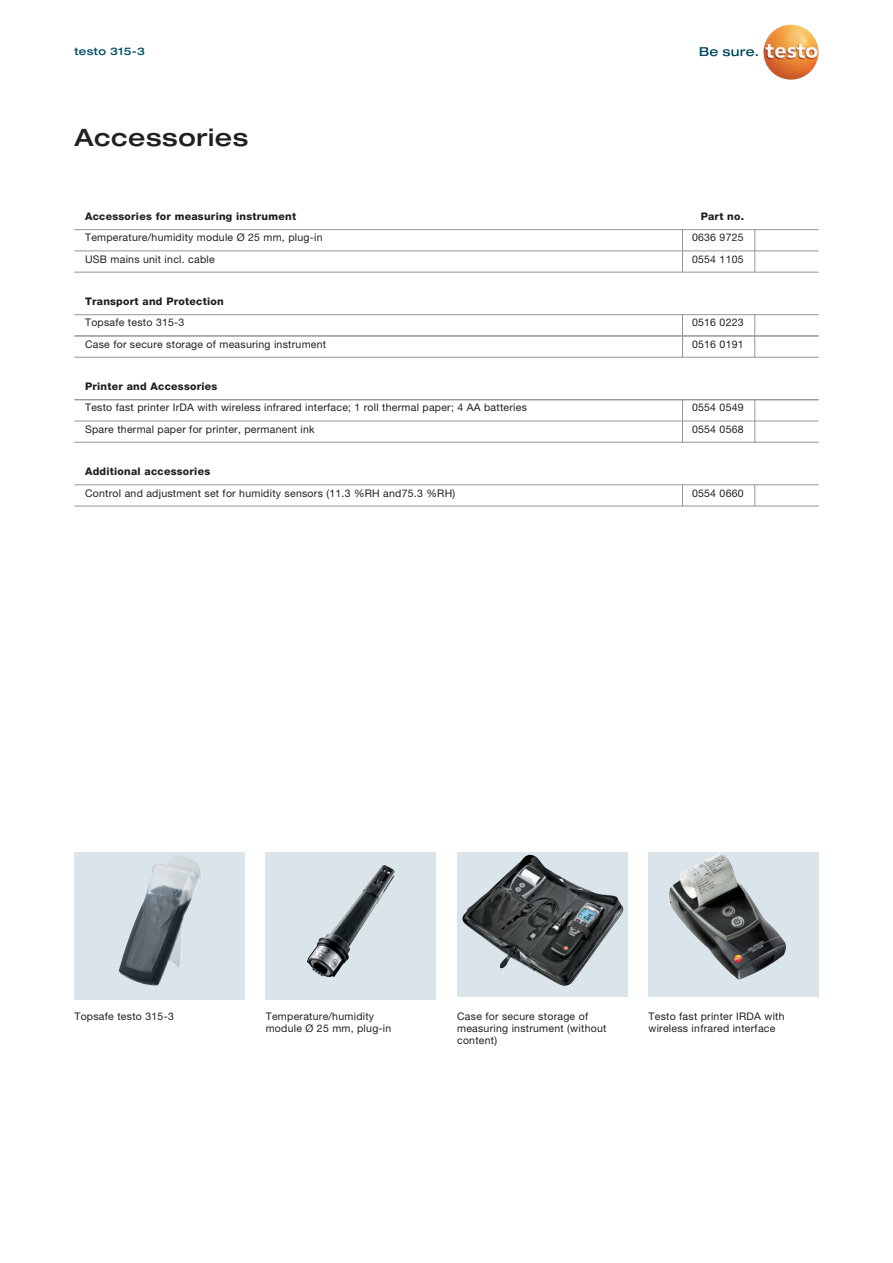
<style>
.page{position:relative;width:893px;height:1263px;background:#fff}
.page>*{position:absolute;margin:0;border:0;box-sizing:border-box;transform-origin:0 0}
.t1{font:500 expanded 24px "Helvetica Neue LTW1 G";letter-spacing:.025em;color:#231f20}
.t2{font:10.5px/12px "Helvetica Neue LTW1 G";letter-spacing:.025em;color:#231f20}
.t3{font:800 10.5px "Helvetica Neue LTW1 G";letter-spacing:.025em;color:#231f20}
.t4{font:500 expanded 10.5px "Helvetica Neue LTW1 G";letter-spacing:.025em;color:#074f64}
</style>
<div class="page">
<div style="left:266px;top:852px;width:170px;height:147px;background:#d9e5eb"></div>
<img style="left:307px;top:865px;width:88px;height:112px">
<div style="left:74px;top:852px;width:170px;height:147px;background:#d9e5eb"></div>
<img style="left:119px;top:855px;width:83px;height:131px">
<svg style="left:457px;top:852px;width:170px;height:145px;background:#91999d"></svg>
<img style="left:477px;top:855px;width:53px;height:47px">
<div style="left:648px;top:852px;width:171px;height:145px;background:#d9e5eb"></div>
<img style="left:669px;top:853px;width:117px;height:127px">
<svg style="left:700px;top:47px;width:58px;height:9px"></svg>
<img style="left:763px;top:24px;width:56px;height:56px;border-radius:28px">
<hr style="left:74px;top:229px;width:745px;height:1px;background:#939598">
<hr style="left:74px;top:314px;width:745px;height:1px;background:#939598">
<svg style="left:682px;top:315px;width:1px;height:42px"></svg>
<svg style="left:754px;top:315px;width:1px;height:42px"></svg>
<svg style="left:682px;top:400px;width:1px;height:42px"></svg>
<svg style="left:754px;top:400px;width:1px;height:42px"></svg>
<hr style="left:74px;top:484px;width:745px;height:1px;background:#939598">
<svg style="left:682px;top:485px;width:1px;height:21px"></svg>
<svg style="left:754px;top:485px;width:1px;height:21px"></svg>
<hr style="left:74px;top:250px;width:745px;height:1px;background:#939598">
<svg style="left:682px;top:230px;width:1px;height:42px"></svg>
<svg style="left:754px;top:230px;width:1px;height:42px"></svg>
<hr style="left:74px;top:336px;width:745px;height:1px;background:#939598">
<hr style="left:74px;top:357px;width:745px;height:1px;background:#939598">
<hr style="left:74px;top:399px;width:745px;height:1px;background:#939598">
<hr style="left:74px;top:421px;width:745px;height:1px;background:#939598">
<hr style="left:74px;top:442px;width:745px;height:1px;background:#939598">
<hr style="left:74px;top:506px;width:745px;height:1px;background:#939598">
<hr style="left:74px;top:272px;width:745px;height:1px;background:#939598">
<p class="t4" style="left:74px;top:44px;width:72px">testo 315-3</p>
<h1 class="t1" style="left:74px;top:122px;width:175px">Accessories</h1>
<p class="t3" style="left:85px;top:210px;width:213px">Accessories for measuring instrument</p>
<p class="t3" style="left:701px;top:210px;width:45px">Part no.</p>
<p class="t2" style="left:85px;top:232px;width:239px">Temperature/humidity module Ø 25 mm, plug-in</p>
<p class="t2" style="left:85px;top:253px;width:131px">USB mains unit incl. cable</p>
<p class="t3" style="left:85px;top:295px;width:140px">Transport and Protection</p>
<p class="t2" style="left:85px;top:312px;width:243px;line-height:21.3px">Topsafe testo 315-3<br>Case for secure storage of measuring instrument</p>
<p class="t3" style="left:85px;top:380px;width:134px">Printer and Accessories</p>
<p class="t2" style="left:85px;top:397px;width:443px;line-height:21.3px">Testo fast printer IrDA with wireless infrared interface; 1 roll thermal paper; 4 AA batteries<br>Spare thermal paper for printer, permanent ink</p>
<p class="t3" style="left:85px;top:465px;width:127px">Additional accessories</p>
<p class="t2" style="left:85px;top:487px;width:372px">Control and adjustment set for humidity sensors (11.3 %RH and75.3 %RH)</p>
<p class="t2" style="left:692px;top:232px;width:53px">0636 9725</p>
<p class="t2" style="left:692px;top:253px;width:53px">0554 1105</p>
<p class="t2" style="left:692px;top:312px;width:53px;line-height:21.3px">0516 0223<br>0516 0191</p>
<p class="t2" style="left:692px;top:397px;width:53px;line-height:21.3px">0554 0549<br>0554 0568</p>
<p class="t2" style="left:692px;top:487px;width:53px">0554 0660</p>
<p class="t2" style="left:74px;top:1010px;width:101px">Topsafe testo 315-3</p>
<p class="t2" style="left:457px;top:1010px;width:151px">Case for secure storage of measuring instrument (without content)</p>
<p class="t2" style="left:648px;top:1010px;width:138px">Testo fast printer IRDA with wireless infrared interface</p>
<p class="t2" style="left:266px;top:1010px;width:127px">Temperature/humidity module Ø 25 mm, plug-in</p>
</div>
